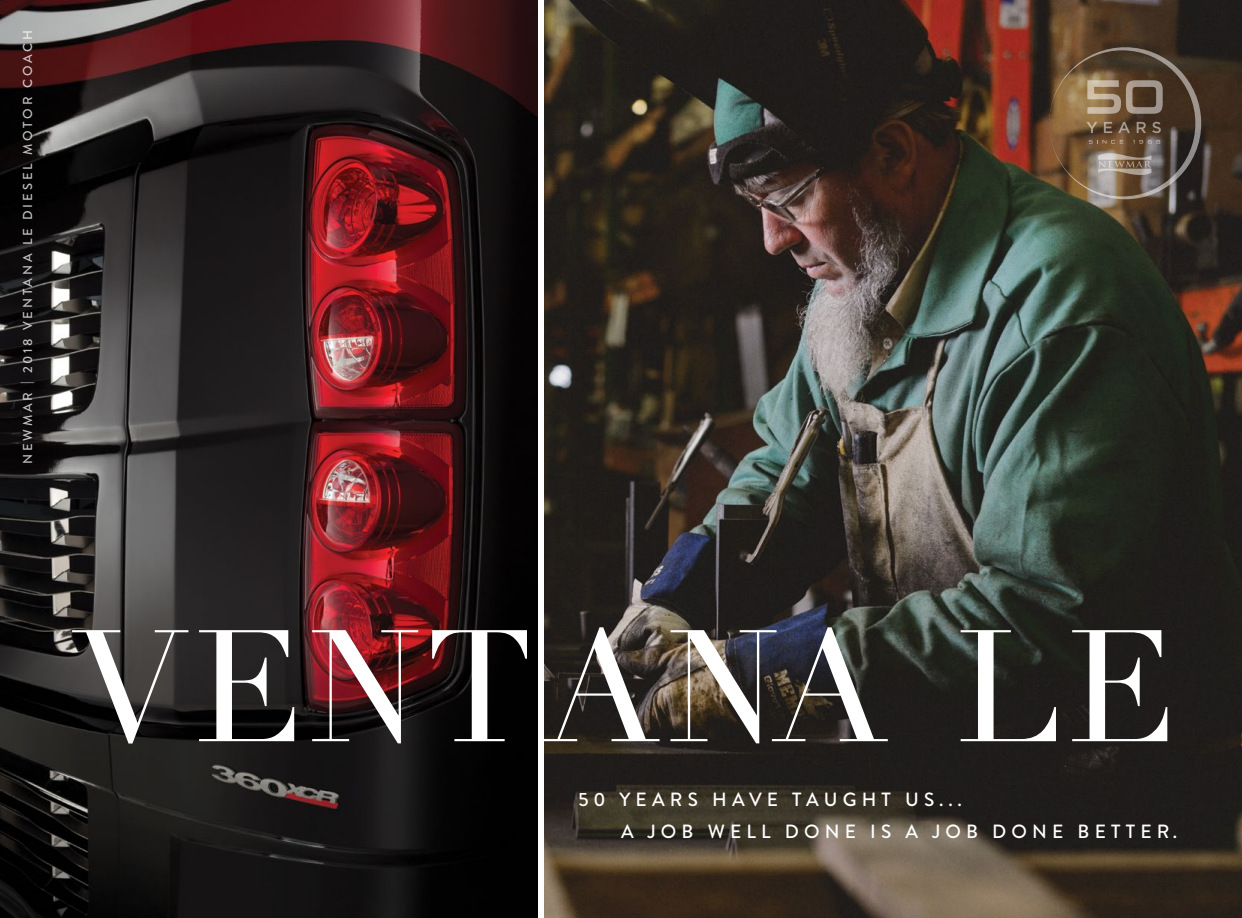
<style>
.page{position:relative;width:1242px;height:918px;background:#fff}
.page>*{position:absolute;margin:0;border:0;box-sizing:border-box;transform-origin:0 0}
.t1{font:156px "Didot";letter-spacing:.03em;color:#fff}
.t2{font:500 19.2px/31.5px "Brandon Grotesque";letter-spacing:.27em;color:#fff}
.t3{font:500 13.05px "Brandon Grotesque";letter-spacing:.22em;color:#fff}
</style>
<div class="page">
<img style="left:545px;top:0;width:697px;height:918px">
<img style="left:0;top:0;width:538px;height:918px">
<svg style="left:1049px;top:47px;width:152px;height:152px"></svg>
<p class="t3" style="left:19px;top:464px;width:436px;rotate:-90deg">NEWMAR | 2018 VENTANA LE DIESEL MOTOR COACH</p>
<h1 class="t1" style="left:74px;top:594px;width:1105px">VENTANA LE</h1>
<p class="t2" style="left:621px;top:784px;width:558px;text-indent:-43px">50 YEARS HAVE TAUGHT US...<br>A JOB WELL DONE IS A JOB DONE BETTER.</p>
</div>
